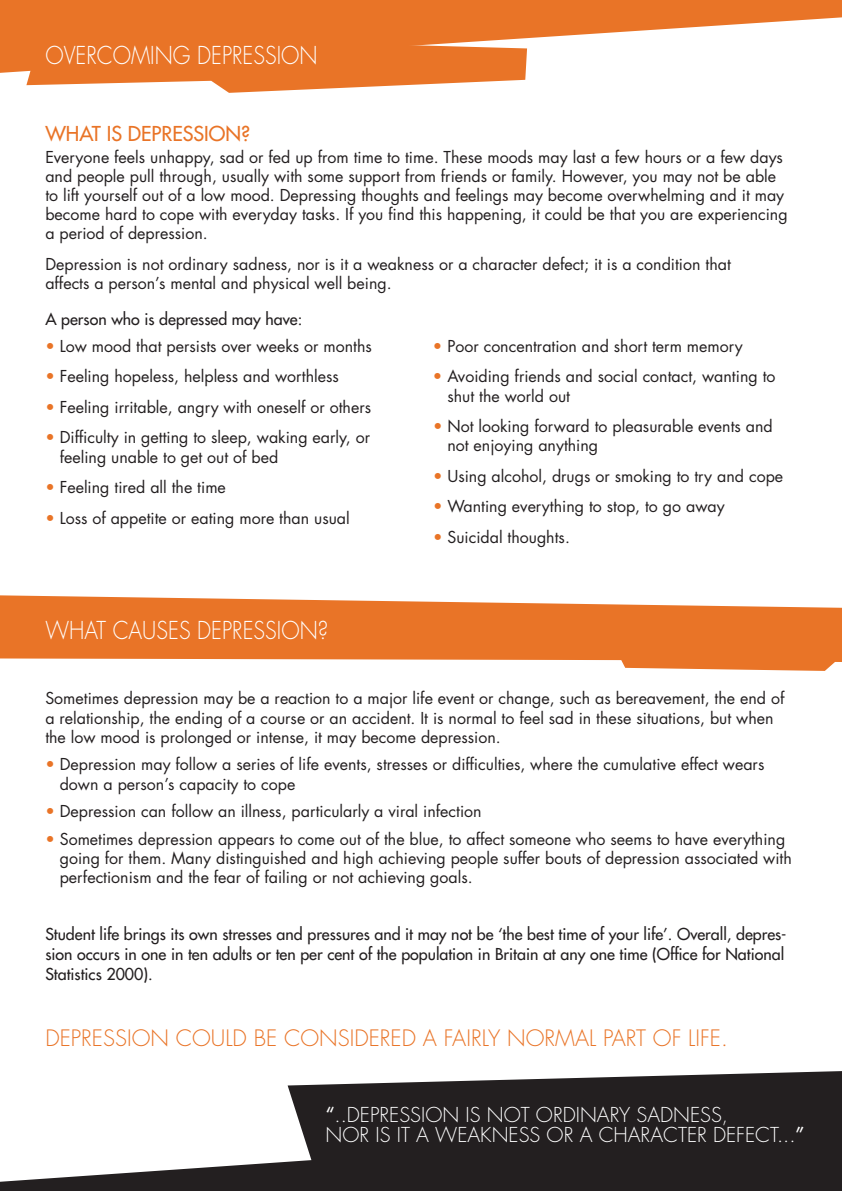
<style>
.page{position:relative;width:842px;height:1191px;background:#fff}
.page>*{position:absolute;margin:0;border:0;box-sizing:border-box;transform-origin:0 0}
.t1{font:300 24px "Futura";color:#fff;scale:.89 1}
.t2{font:300 22px "Futura";color:#e97427}
.t3{font:300 20px/20px "Futura";color:#fff}
.t4{font:20px "Futura";color:#e97427}
.t5{font:16px/19.2px "Futura";color:#231f20}
.t6{font:16px/20px "Futura";color:#231f20}
.s1{color:#e97427}
.s2{font-weight:400}
</style>
<div class="page">
<svg style="left:0;top:1161px;width:842px;height:30px"></svg>
<svg style="left:0;top:595px;width:842px;height:76px;fill:#e97427"></svg>
<svg style="left:288px;top:1071px;width:554px;height:107px;background:#353132"></svg>
<svg style="left:0;top:0;width:842px;height:73px"></svg>
<svg style="left:26px;top:0;width:501px;height:93px;background:#eb813c"></svg>
<p class="t1" style="left:45px;top:40px;width:307px">OVERCOMING DEPRESSION</p>
<p class="t4" style="left:45px;top:121px;width:206px">WHAT IS DEPRESSION?</p>
<p class="t5" style="left:45px;top:147px;width:744px">Everyone feels unhappy, sad or fed up from time to time. These moods may last a few hours or a few days and people pull through, usually with some support from friends or family. However, you may not be able to lift yourself out of a low mood. Depressing thoughts and feelings may become overwhelming and it may become hard to cope with everyday tasks. If you find this happening, it could be that you are experiencing a period of depression.</p>
<p class="t5" style="left:45px;top:255px;width:687px">Depression is not ordinary sadness, nor is it a weakness or a character defect; it is a condition that affects a person’s mental and physical well being.</p>
<p class="t6" style="left:45px;top:309px;width:258px">A person who is depressed may have:</p>
<p class="t5" style="left:45px;top:336px;width:328px"><span class="s1">•</span> Low mood that persists over weeks or months</p>
<p class="t5" style="left:45px;top:367px;width:295px"><span class="s1">•</span> Feeling hopeless, helpless and worthless</p>
<p class="t5" style="left:45px;top:397px;width:327px"><span class="s1">•</span> Feeling irritable, angry with oneself or others</p>
<p class="t5" style="left:60px;top:428px;width:312px;text-indent:-14px"><span class="s1">•</span> Difficulty in getting to sleep, waking early, or feeling unable to get out of bed</p>
<p class="t5" style="left:45px;top:478px;width:182px"><span class="s1">•</span> Feeling tired all the time</p>
<p class="t5" style="left:45px;top:508px;width:306px"><span class="s1">•</span> Loss of appetite or eating more than usual</p>
<p class="t1" style="left:45px;top:616px;width:319px">WHAT CAUSES DEPRESSION?</p>
<p class="t5" style="left:433px;top:336px;width:311px"><span class="s1">•</span> Poor concentration and short term memory</p>
<p class="t5" style="left:447px;top:367px;width:330px;text-indent:-14px"><span class="s1">•</span> Avoiding friends and social contact, wanting to shut the world out</p>
<p class="t5" style="left:447px;top:417px;width:327px;text-indent:-14px"><span class="s1">•</span> Not looking forward to pleasurable events and not enjoying anything</p>
<p class="t5" style="left:433px;top:466px;width:352px"><span class="s1">•</span> Using alcohol, drugs or smoking to try and cope</p>
<p class="t5" style="left:433px;top:497px;width:293px"><span class="s1">•</span> Wanting everything to stop, to go away</p>
<p class="t5" style="left:433px;top:527px;width:138px"><span class="s1">•</span> Suicidal thoughts.</p>
<p class="t5" style="left:45px;top:689px;width:741px">Sometimes depression may be a reaction to a major life event or change, such as bereavement, the end of a relationship, the ending of a course or an accident. It is normal to feel sad in these situations, but when the low mood is prolonged or intense, it may become depression.</p>
<p class="t5" style="left:60px;top:755px;width:706px;text-indent:-14px"><span class="s1">•</span> Depression may follow a series of life events, stresses or difficulties, where the cumulative effect wears down a person’s capacity to cope</p>
<p class="t5" style="left:45px;top:802px;width:438px"><span class="s1">•</span> Depression can follow an illness, particularly a viral infection</p>
<p class="t5" style="left:60px;top:829px;width:734px;text-indent:-14px"><span class="s1">•</span> Sometimes depression appears to come out of the blue, to affect someone who seems to have everything going for them. Many distinguished and high achieving people suffer bouts of depression associated with perfectionism and the fear of failing or not achieving goals.</p>
<p class="t6" style="left:45px;top:924px;width:743px">Student life brings its own stresses and pressures and it may not be ‘the best time of your life’. Overall, depres&shy;sion occurs in one in ten adults or ten per cent of the population in Britain at any one time (Office for National<br>Statistics 2000).</p>
<p class="t2" style="left:45px;top:1024px;width:684px">DEPRESSION COULD BE CONSIDERED A FAIRLY NORMAL PART OF LIFE.</p>
<p class="t3" style="left:326px;top:1105px;width:480px"><span class="s2">‘‘</span>..DEPRESSION IS NOT ORDINARY SADNESS,<br>NOR IS IT A WEAKNESS OR A CHARACTER DEFECT...<span class="s2">’’</span></p>
</div>
